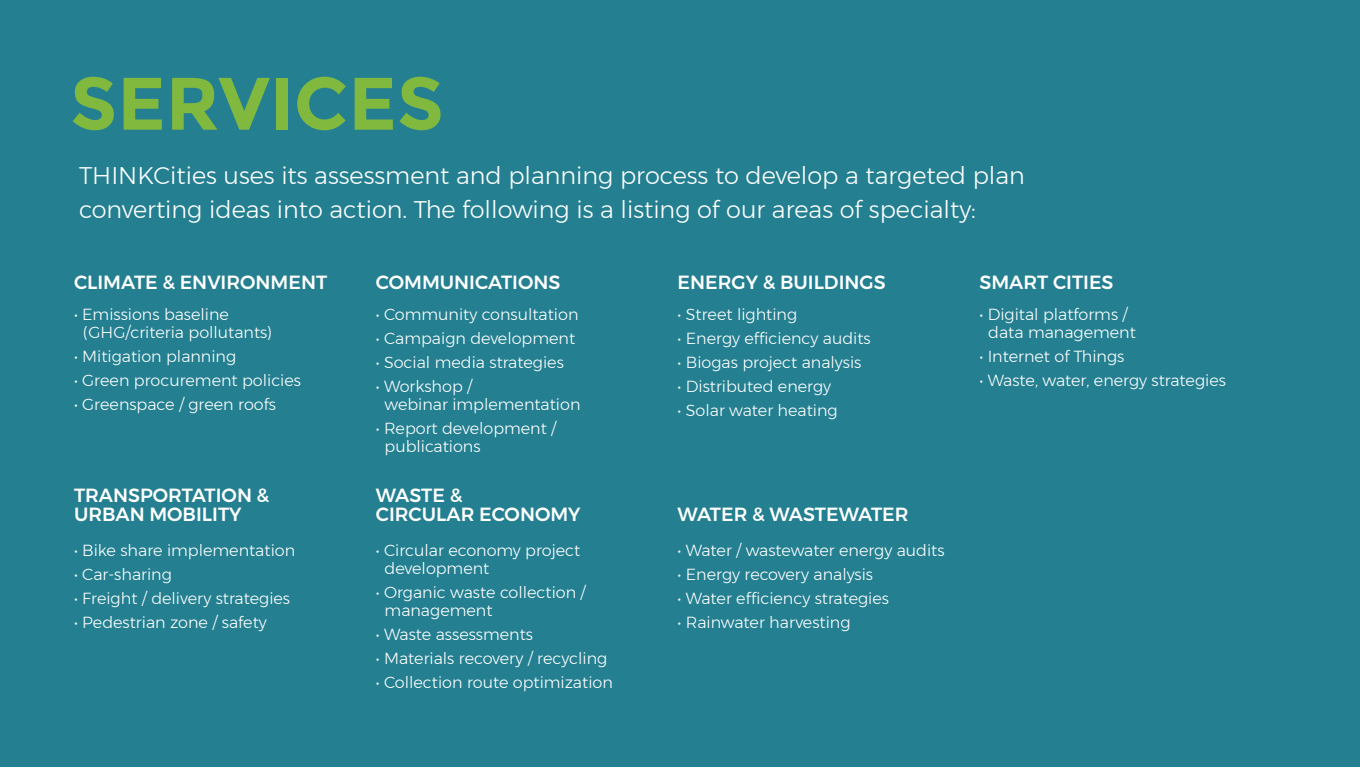
<style>
.page{position:relative;width:1360px;height:768px;background:#fff}
.page>*{position:absolute;margin:0;border:0;box-sizing:border-box;transform-origin:0 0}
.t1{font:700 74.1px "Montserrat";color:#80b93e}
.t2{font:300 24px/34px "Montserrat";color:#fff}
.t3{font:500 19px/19px "Montserrat";color:#fff}
.t4{font:300 16px/18px "Montserrat";color:#fff}
</style>
<div class="page">
<div style="left:0;top:1px;width:1360px;height:766px;background:#248091"></div>
<h1 class="t1" style="left:70px;top:58px;width:376px">SERVICES</h1>
<h2 class="t2" style="left:79px;top:158px;width:947px">THINKCities uses its assessment and planning process to develop a targeted plan converting ideas into action. The following is a listing of our areas of specialty:</h2>
<p class="t3" style="left:74px;top:273px;width:255px">CLIMATE &amp; ENVIRONMENT</p>
<p class="t4" style="left:83px;top:305px;width:191px;text-indent:-9px">• Emissions baseline (GHG/criteria pollutants)</p>
<p class="t4" style="left:74px;top:347px;width:164px">• Mitigation planning</p>
<p class="t4" style="left:74px;top:371px;width:229px">• Green procurement policies</p>
<p class="t4" style="left:74px;top:395px;width:204px">• Greenspace / green roofs</p>
<p class="t3" style="left:74px;top:486px;width:197px">TRANSPORTATION &amp;<br>URBAN MOBILITY</p>
<p class="t4" style="left:74px;top:541px;width:223px">• Bike share implementation</p>
<p class="t4" style="left:74px;top:565px;width:99px">• Car-sharing</p>
<p class="t4" style="left:74px;top:589px;width:218px">• Freight / delivery strategies</p>
<p class="t4" style="left:74px;top:613px;width:194px">• Pedestrian zone / safety</p>
<p class="t3" style="left:376px;top:273px;width:186px">COMMUNICATIONS</p>
<p class="t4" style="left:376px;top:305px;width:204px">• Community consultation</p>
<p class="t4" style="left:376px;top:329px;width:201px">• Campaign development</p>
<p class="t4" style="left:376px;top:353px;width:190px">• Social media strategies</p>
<p class="t4" style="left:385px;top:377px;width:197px;text-indent:-9px">• Workshop /<br>webinar implementation</p>
<p class="t4" style="left:385px;top:419px;width:173px;text-indent:-9px">• Report development / publications</p>
<p class="t3" style="left:376px;top:486px;width:206px">WASTE &amp;<br>CIRCULAR ECONOMY</p>
<p class="t4" style="left:385px;top:541px;width:197px;text-indent:-9px">• Circular economy project development</p>
<p class="t4" style="left:385px;top:583px;width:203px;text-indent:-9px">• Organic waste collection / management</p>
<p class="t4" style="left:376px;top:625px;width:159px">• Waste assessments</p>
<p class="t4" style="left:376px;top:649px;width:233px">• Materials recovery / recycling</p>
<p class="t4" style="left:376px;top:673px;width:239px">• Collection route optimization</p>
<p class="t3" style="left:678px;top:273px;width:209px">ENERGY &amp; BUILDINGS</p>
<p class="t4" style="left:678px;top:305px;width:121px">• Street lighting</p>
<p class="t4" style="left:678px;top:329px;width:195px">• Energy efficiency audits</p>
<p class="t4" style="left:678px;top:353px;width:185px">• Biogas project analysis</p>
<p class="t4" style="left:678px;top:377px;width:155px">• Distributed energy</p>
<p class="t4" style="left:678px;top:401px;width:162px">• Solar water heating</p>
<p class="t3" style="left:678px;top:505px;width:232px">WATER &amp; WASTEWATER</p>
<p class="t4" style="left:678px;top:541px;width:269px">• Water / wastewater energy audits</p>
<p class="t4" style="left:678px;top:565px;width:197px">• Energy recovery analysis</p>
<p class="t4" style="left:678px;top:589px;width:213px">• Water efficiency strategies</p>
<p class="t4" style="left:678px;top:613px;width:174px">• Rainwater harvesting</p>
<p class="t3" style="left:979px;top:273px;width:136px">SMART CITIES</p>
<p class="t4" style="left:979px;top:305px;width:158px;text-align:center">• Digital platforms / data management</p>
<p class="t4" style="left:979px;top:347px;width:146px">• Internet of Things</p>
<p class="t4" style="left:979px;top:371px;width:248px">• Waste, water, energy strategies</p>
</div>
